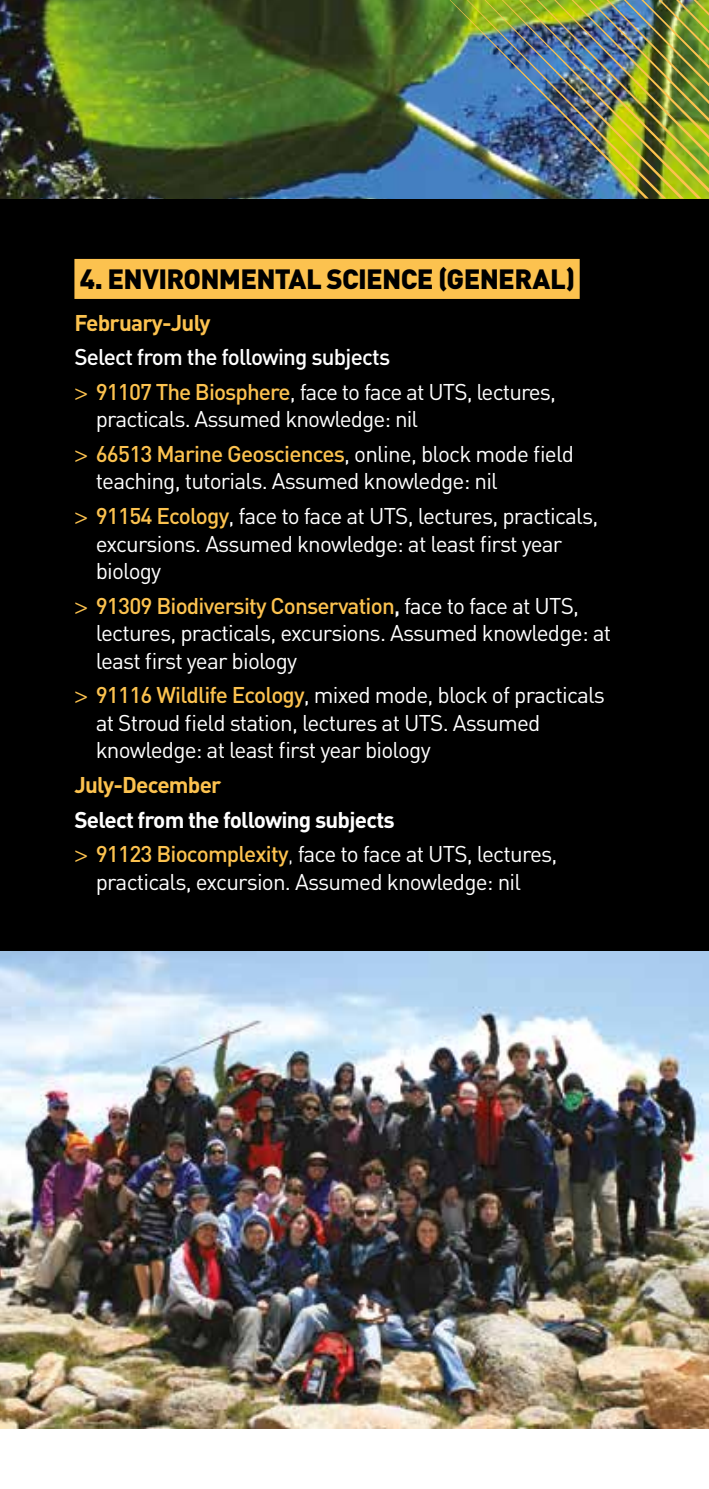
<style>
.page{position:relative;width:709px;height:1489px;background:#fff}
.page>*{position:absolute;margin:0;border:0;box-sizing:border-box;transform-origin:0 0}
.t1{font:900 27.5px "DIN";letter-spacing:-.025em;color:#000}
.t2{font:22.5px/27.5px "DIN";letter-spacing:-.035em;color:#fff}
.t3{font:700 22.5px/34.5px "DIN";letter-spacing:-.035em;color:#fff}
.t4{font:500 22.5px/34.5px "DIN";letter-spacing:-.035em;color:#fff}
.t5{font:700 22.5px "DIN";letter-spacing:-.035em;color:#fcc24f}
.s1{font-family:"Helvetica Neue";font-weight:400;color:#fcc24f}
.s2{color:#fcc24f}
.s3{font-weight:400}
.s4{font-family:"Helvetica Neue";color:#fcc24f}
.s5{font-weight:500;color:#fcc24f}
.s6{font-weight:500}
.s7{font-weight:300}
</style>
<div class="page">
<div style="left:0;top:178px;width:709px;height:825px;background:#000"></div>
<img style="left:0;top:951px;width:708px;height:476px">
<div style="left:74px;top:259px;width:505px;height:40px;background:#fcc24f"></div>
<hr style="left:708px;top:951px;width:1px;height:476px;background:#000">
<img style="left:0;top:0;width:449px;height:198px">
<img style="left:449px;top:0;width:260px;height:198px">
<p class="t1" style="left:80px;top:260px;width:497px">4. ENVIRONMENTAL SCIENCE (GENERAL)</p>
<p class="t5" style="left:74px;top:308px;width:138px">February-July</p>
<p class="t4" style="left:74px;top:339px;width:483px">Select from the following subjects<br><span class="s1">&gt;</span> <span class="s2">91107 The Biosphere</span><span class="s3">, face to face at UTS, lectures,</span></p>
<p class="t2" style="left:74px;top:401px;width:501px;line-height:34.5px;text-indent:21px">practicals. Assumed knowledge: nil<br><span class="s4">&gt;</span> <span class="s5">66513 Marine Geosciences</span>, online, block mode field</p>
<p class="t2" style="left:74px;top:463px;width:525px;line-height:34.5px;text-indent:21px">teaching, tutorials. Assumed knowledge: nil<br><span class="s4">&gt;</span> <span class="s5">91154 Ecology</span>, face to face at UTS, lectures, practicals,</p>
<p class="t2" style="left:96px;top:529px;width:468px">excursions. Assumed knowledge: at least first year biology</p>
<p class="t2" style="left:96px;top:591px;width:517px;text-indent:-21px"><span class="s4">&gt;</span> <span class="s5">91309 Biodiversity Conservation</span><span class="s6">,</span> face to face at UTS, lectures, practicals, excursions. Assumed knowledge: at least first year biology</p>
<p class="t2" style="left:96px;top:681px;width:511px;text-indent:-21px"><span class="s4">&gt;</span> <span class="s5">91116 Wildlife Ecology</span>, mixed mode, block of practicals at Stroud field station, lectures at UTS. Assumed knowledge: at least first year biology</p>
<p class="t5" style="left:74px;top:770px;width:148px">July-December</p>
<p class="t3" style="left:74px;top:801px;width:484px">Select from the following subjects<br><span class="s1">&gt;</span> <span class="s5">91123 Biocomplexity</span><span class="s7">,</span> <span class="s3">face to face at UTS, lectures,</span></p>
<p class="t2" style="left:96px;top:867px;width:427px">practicals, excursion. Assumed knowledge: nil</p>
</div>
